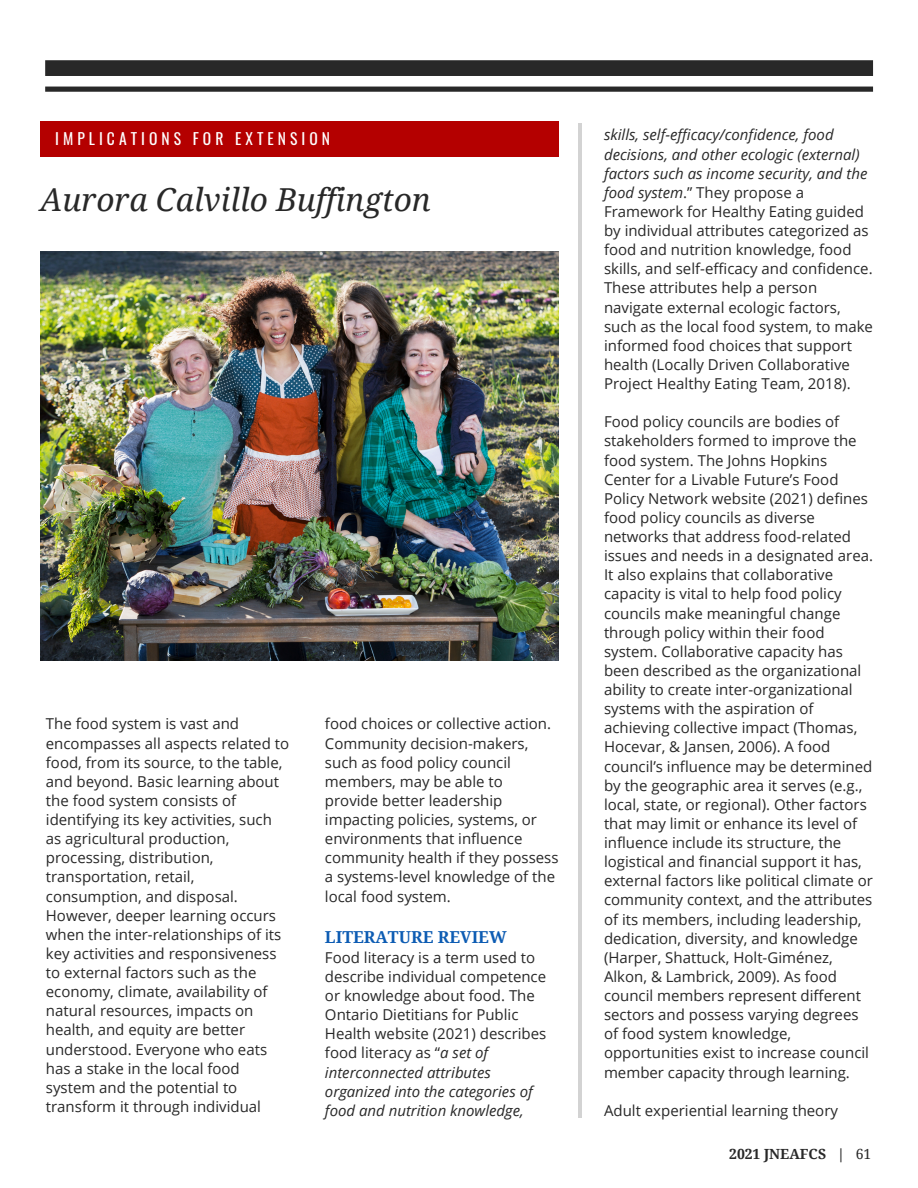
<style>
.page{position:relative;width:918px;height:1188px;background:#fff}
.page>*{position:absolute;margin:0;border:0;box-sizing:border-box;transform-origin:0 0}
.t1{font:italic 31.65px "Droid Serif";color:#282828}
.t2{font:700 16.5px "Droid Serif";color:#0d5cb3}
.t3{font:15.6px "Oswald";letter-spacing:.26em;color:#fff}
.t4{font:15px/19.2px "Open Sans";color:#282828}
.t5{font:700 13.95px "Droid Serif";color:#282828}
.s1{font-style:italic}
.s2{font-weight:400}
</style>
<div class="page">
<div style="left:40px;top:121px;width:519px;height:36px;background:#b40000"></div>
<hr style="left:579px;top:123px;width:3px;height:995px;background:#d3d3d3">
<svg style="left:45px;top:60px;width:828px;height:32px"></svg>
<img style="left:40px;top:251px;width:519px;height:410px">
<p class="t3" style="left:55px;top:126px;width:276px">IMPLICATIONS FOR EXTENSION</p>
<h1 class="t1" style="left:40px;top:182px;width:392px">Aurora Calvillo Buffington</h1>
<p class="t4" style="left:46px;top:714px;width:245px">The food system is vast and encompasses all aspects related to food, from its source, to the table, and beyond. Basic learning about the food system consists of identifying its key activities, such as agricultural production, processing, distribution, transportation, retail, consumption, and disposal.<br>However, deeper learning occurs when the inter-relationships of its key activities and responsiveness to external factors such as the economy, climate, availability of natural resources, impacts on health, and equity are better understood. Everyone who eats has a stake in the local food system and the potential to transform it through individual</p>
<p class="t4" style="left:325px;top:714px;width:235px">food choices or collective action.<br>Community decision-makers, such as food policy council members, may be able to provide better leadership impacting policies, systems, or environments that influence community health if they possess a systems-level knowledge of the local food system.</p>
<p class="t2" style="left:325px;top:927px;width:183px">LITERATURE REVIEW</p>
<p class="t4" style="left:325px;top:947px;width:223px">Food literacy is a term used to describe individual competence or knowledge about food. The<br>Ontario Dietitians for Public<br>Health website (2021) describes food literacy as “<span class="s1">a set of interconnected attributes organized into the categories of food and nutrition knowledge,</span></p>
<p class="t4" style="left:604px;top:125px;width:270px"><span class="s1">skills, self-efficacy/confidence, food decisions, and other ecologic (external) factors such as income security, and the food system</span>.” They propose a Framework for Healthy Eating guided by individual attributes categorized as food and nutrition knowledge, food skills, and self-efficacy and confidence.<br>These attributes help a person navigate external ecologic factors, such as the local food system, to make informed food choices that support health (Locally Driven Collaborative Project Healthy Eating Team, 2018).</p>
<p class="t4" style="left:604px;top:412px;width:271px">Food policy councils are bodies of stakeholders formed to improve the food system. The Johns Hopkins Center for a Livable Future’s Food Policy Network website (2021) defines food policy councils as diverse networks that address food-related issues and needs in a designated area.<br>It also explains that collaborative capacity is vital to help food policy councils make meaningful change through policy within their food system. Collaborative capacity has been described as the organizational ability to create inter-organizational systems with the aspiration of achieving collective impact (Thomas, Hocevar, &amp; Jansen, 2006). A food council’s influence may be determined by the geographic area it serves (e.g., local, state, or regional). Other factors that may limit or enhance its level of influence include its structure, the logistical and financial support it has, external factors like political climate or community context, and the attributes of its members, including leadership, dedication, diversity, and knowledge (Harper, Shattuck, Holt-Giménez, Alkon, &amp; Lambrick, 2009). As food council members represent different sectors and possess varying degrees of food system knowledge, opportunities exist to increase council member capacity through learning.</p>
<p class="t4" style="left:604px;top:1100px;width:235px">Adult experiential learning theory</p>
<p class="t5" style="left:729px;top:1147px;width:144px">2021 JNEAFCS | <span class="s2">61</span></p>
</div>
